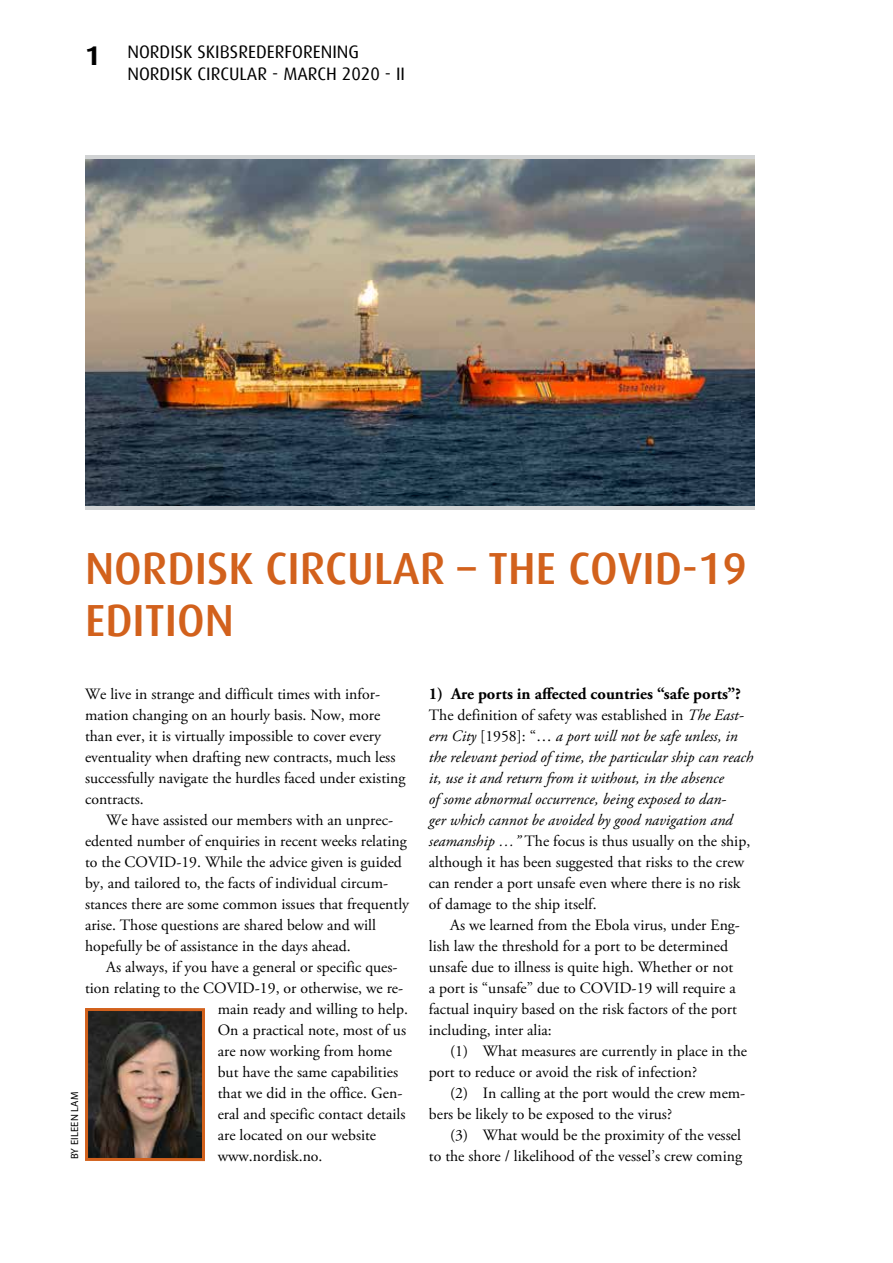
<style>
.page{position:relative;width:893px;height:1263px;background:#fff}
.page>*{position:absolute;margin:0;border:0;box-sizing:border-box;transform-origin:0 0}
.t1{font:500 45px/52.5px "Dax";color:#d2611c}
.t2{font:18px/21.6px "Dax";color:#000}
.t3{font:700 16.5px "Adobe Garamond Pro";color:#000}
.t4{font:15.75px/21px "Adobe Garamond Pro";color:#000}
.t5{font:italic 15.75px/21px "Adobe Garamond Pro";color:#000}
.t6{font:10.5px "Myriad Pro";letter-spacing:.02em;color:#000}
.s1{font-weight:700;font-size:27px}
.s2{font-style:normal}
</style>
<div class="page">
<div style="left:85px;top:155px;width:670px;height:355px;background:#d1d3d4"></div>
<img style="left:85px;top:159px;width:670px;height:347px">
<svg style="left:85px;top:1008px;width:120px;height:154px;background:#5b483b"></svg>
<p class="t2" style="left:127px;top:41px;width:279px;text-indent:-42px"><span class="s1">1</span> NORDISK SKIBSREDERFORENING<br>NORDISK CIRCULAR - MARCH 2020 - II</p>
<h1 class="t1" style="left:85px;top:542px;width:663px">NORDISK CIRCULAR – THE COVID-19<br>EDITION</h1>
<p class="t4" style="left:85px;top:684px;width:322px">We live in strange and difficult times with infor&shy;mation changing on an hourly basis. Now, more than ever, it is virtually impossible to cover every eventuality when drafting new contracts, much less successfully navigate the hurdles faced under existing contracts.</p>
<p class="t4" style="left:85px;top:810px;width:326px;text-indent:21px">We have assisted our members with an unprec&shy;edented number of enquiries in recent weeks relating to the COVID-19. While the advice given is guided by, and tailored to, the facts of individual circum&shy;stances there are some common issues that frequently arise. Those questions are shared below and will hopefully be of assistance in the days ahead.</p>
<p class="t4" style="left:106px;top:957px;width:293px">As always, if you have a general or specific ques-</p>
<p class="t4" style="left:85px;top:978px;width:320px">tion relating to the COVID-19, or otherwise, we re-</p>
<p class="t4" style="left:218px;top:999px;width:192px">main ready and willing to help.</p>
<p class="t4" style="left:218px;top:1020px;width:190px">On a practical note, most of us</p>
<p class="t4" style="left:218px;top:1041px;width:176px">are now working from home</p>
<p class="t4" style="left:218px;top:1062px;width:182px">but have the same capabilities</p>
<p class="t4" style="left:218px;top:1083px;width:186px">that we did in the office. Gen-</p>
<p class="t4" style="left:218px;top:1104px;width:189px">eral and specific contact details</p>
<p class="t4" style="left:218px;top:1125px;width:160px">are located on our website</p>
<p class="t4" style="left:218px;top:1146px;width:106px">www.nordisk.no.</p>
<p class="t6" style="left:68px;top:1159px;width:69px;rotate:-90deg">BY EILEEN LAM</p>
<p class="t3" style="left:429px;top:684px;width:313px">1) Are ports in affected countries “safe ports”?</p>
<p class="t5" style="left:429px;top:705px;width:326px"><span class="s2">The definition of safety was established in</span> The East&shy;ern City <span class="s2">[1958]: “…</span> a port will not be safe unless, in the relevant period of time, the particular ship can reach it, use it and return from it without, in the absence<br>of some abnormal occurrence, being exposed to dan-<br>ger which cannot be avoided by good navigation and seamanship …” <span class="s2">The focus is thus usually on the ship, although it has been suggested that risks to the crew can render a port unsafe even where there is no risk of damage to the ship itself.</span></p>
<p class="t4" style="left:429px;top:915px;width:313px;text-indent:21px">As we learned from the Ebola virus, under Eng&shy;lish law the threshold for a port to be determined unsafe due to illness is quite high. Whether or not a port is “unsafe” due to COVID-19 will require a factual inquiry based on the risk factors of the port including, inter alia:</p>
<p class="t4" style="left:429px;top:1041px;width:320px;text-indent:21px">(1) What measures are currently in place in the port to reduce or avoid the risk of infection?</p>
<p class="t4" style="left:429px;top:1083px;width:318px;text-indent:21px">(2) In calling at the port would the crew mem&shy;bers be likely to be exposed to the virus?</p>
<p class="t4" style="left:450px;top:1125px;width:292px">(3) What would be the proximity of the vessel</p>
<p class="t4" style="left:429px;top:1146px;width:315px">to the shore / likelihood of the vessel’s crew coming</p>
</div>
